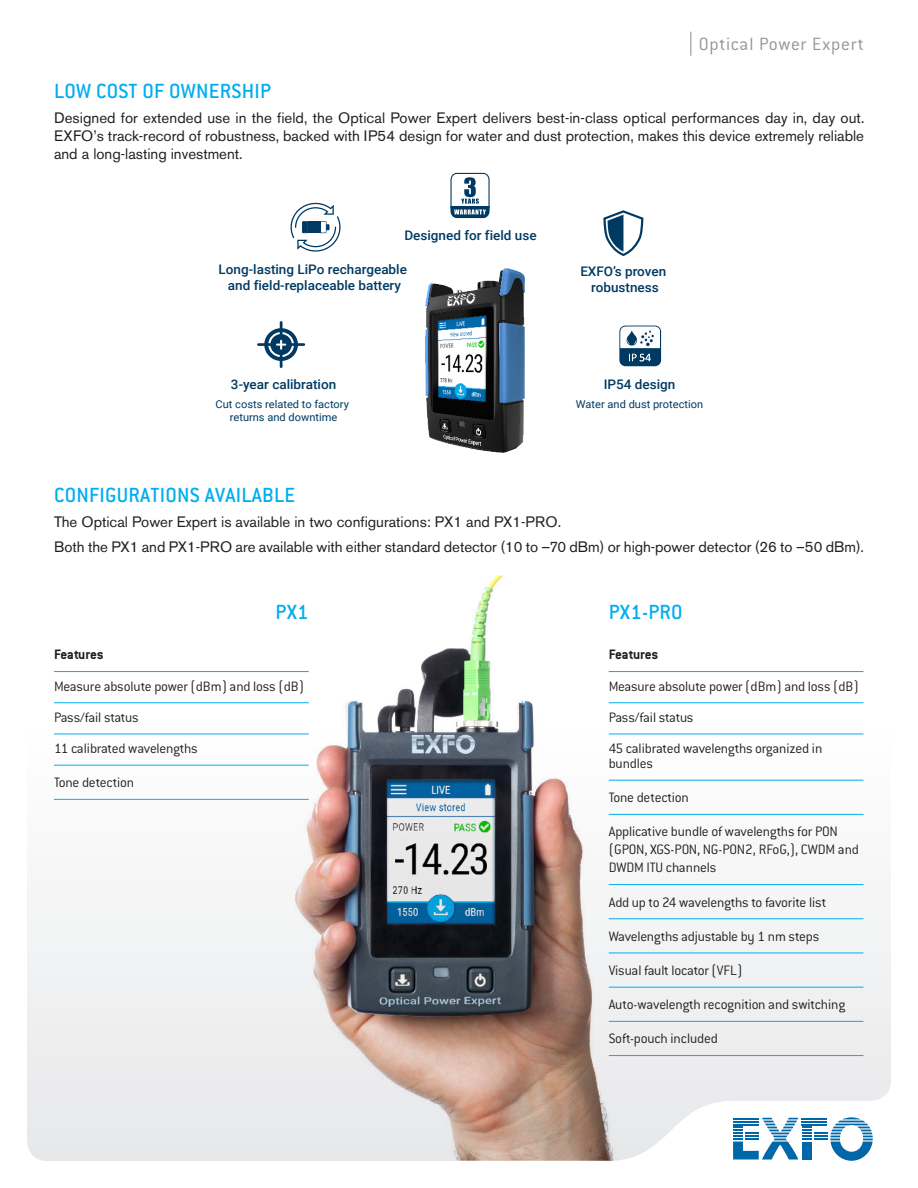
<style>
.page{position:relative;width:918px;height:1188px;background:#fff}
.page>*{position:absolute;margin:0;border:0;box-sizing:border-box;transform-origin:0 0}
.t1{font:500 22.5px "Conduit ITC";letter-spacing:.01em;color:#00aeef}
.t2{font:300 19.5px "Conduit ITC";letter-spacing:.04em;color:#939598}
.t3{font:300 15px/31.2px "Conduit ITC";letter-spacing:-.015em;color:#231f20}
.t4{font:15px/18px "Akzidenz Grotesk BE";color:#231f20}
.t5{font:700 15px "Conduit ITC";letter-spacing:-.01em;color:#231f20}
.t6{font:500 13.2px/15.9px "Roboto";color:#003a63;text-align:center}
.t7{font:10.8px/12.9px "Roboto";color:#003a63;text-align:center}
</style>
<div class="page">
<svg style="left:27px;top:733px;width:864px;height:428px"></svg>
<svg style="left:690px;top:32px;width:1px;height:24px"></svg>
<svg style="left:733px;top:1117px;width:140px;height:44px"></svg>
<img style="left:269px;top:576px;width:355px;height:585px">
<hr style="left:54px;top:671px;width:255px;height:1px;background:#00aeef">
<hr style="left:54px;top:703px;width:255px;height:1px;background:#00aeef">
<hr style="left:54px;top:734px;width:255px;height:1px;background:#00aeef">
<hr style="left:54px;top:765px;width:255px;height:1px;background:#00aeef">
<hr style="left:54px;top:799px;width:255px;height:1px;background:#00aeef">
<hr style="left:609px;top:671px;width:254px;height:1px;background:#00aeef">
<hr style="left:609px;top:703px;width:254px;height:1px;background:#00aeef">
<hr style="left:609px;top:734px;width:254px;height:1px;background:#00aeef">
<hr style="left:609px;top:780px;width:254px;height:1px;background:#00aeef">
<hr style="left:609px;top:814px;width:254px;height:1px;background:#00aeef">
<hr style="left:609px;top:884px;width:254px;height:1px;background:#00aeef">
<hr style="left:609px;top:919px;width:254px;height:1px;background:#00aeef">
<hr style="left:609px;top:953px;width:254px;height:1px;background:#00aeef">
<hr style="left:609px;top:987px;width:254px;height:1px;background:#00aeef">
<hr style="left:609px;top:1021px;width:254px;height:1px;background:#00aeef">
<hr style="left:609px;top:1055px;width:254px;height:1px;background:#00aeef">
<svg style="left:290px;top:202px;width:51px;height:50px"></svg>
<div style="left:308px;top:221px;width:6px;height:12px;background:#003a63"></div>
<div style="left:314px;top:221px;width:6px;height:12px;background:#003a63"></div>
<svg style="left:257px;top:321px;width:48px;height:47px"></svg>
<svg style="left:603px;top:210px;width:40px;height:46px"></svg>
<svg style="left:450px;top:173px;width:40px;height:45px"></svg>
<img style="left:425px;top:268px;width:237px;height:185px">
<h2 class="t2" style="left:699px;top:33px;width:167px">Optical Power Expert</h2>
<h1 class="t1" style="left:54px;top:78px;width:219px">LOW COST OF OWNERSHIP</h1>
<p class="t4" style="left:54px;top:109px;width:812px;text-align:justify">Designed for extended use in the field, the Optical Power Expert delivers best-in-class optical performances day in, day out.<br>EXFO’s track-record of robustness, backed with IP54 design for water and dust protection, makes this device extremely reliable and a long-lasting investment.</p>
<p class="t6" style="left:404px;top:226px;width:134px">Designed for field use</p>
<p class="t6" style="left:219px;top:261px;width:190px">Long-lasting LiPo rechargeable and field-replaceable battery</p>
<p class="t6" style="left:580px;top:263px;width:87px">EXFO’s proven robustness</p>
<p class="t6" style="left:231px;top:376px;width:107px">3-year calibration</p>
<p class="t7" style="left:216px;top:397px;width:135px">Cut costs related to factory returns and downtime</p>
<p class="t6" style="left:604px;top:376px;width:73px">IP54 design</p>
<p class="t7" style="left:576px;top:397px;width:129px">Water and dust protection</p>
<h1 class="t1" style="left:54px;top:482px;width:243px">CONFIGURATIONS AVAILABLE</h1>
<p class="t4" style="left:54px;top:510px;width:812px;line-height:24.8px">The Optical Power Expert is available in two configurations: PX1 and PX1-PRO.<br>Both the PX1 and PX1-PRO are available with either standard detector (10 to –70 dBm) or high-power detector (26 to –50 dBm).</p>
<h1 class="t1" style="left:276px;top:599px;width:35px">PX1</h1>
<p class="t5" style="left:54px;top:646px;width:51px">Features</p>
<p class="t3" style="left:54px;top:670px;width:252px">Measure absolute power (dBm) and loss (dB)<br>Pass/fail status<br>11 calibrated wavelengths</p>
<p class="t3" style="left:54px;top:767px;width:82px">Tone detection</p>
<h1 class="t1" style="left:609px;top:599px;width:76px">PX1-PRO</h1>
<p class="t5" style="left:609px;top:646px;width:51px">Features</p>
<p class="t3" style="left:609px;top:670px;width:252px">Measure absolute power (dBm) and loss (dB)<br>Pass/fail status<br>45 calibrated wavelengths organized in</p>
<p class="t3" style="left:609px;top:748px;width:46px">bundles</p>
<p class="t3" style="left:609px;top:782px;width:82px">Tone detection</p>
<p class="t3" style="left:609px;top:823px;width:252px;line-height:18px">Applicative bundle of wavelengths for PON (GPON, XGS-PON, NG-PON2, RFoG,), CWDM and<br>DWDM ITU channels</p>
<p class="t3" style="left:609px;top:886px;width:219px">Add up to 24 wavelengths to favorite list</p>
<p class="t3" style="left:609px;top:921px;width:212px">Wavelengths adjustable by 1 nm steps</p>
<p class="t3" style="left:609px;top:955px;width:135px">Visual fault locator (VFL)</p>
<p class="t3" style="left:609px;top:989px;width:238px">Auto-wavelength recognition and switching</p>
<p class="t3" style="left:609px;top:1023px;width:111px">Soft-pouch included</p>
</div>
